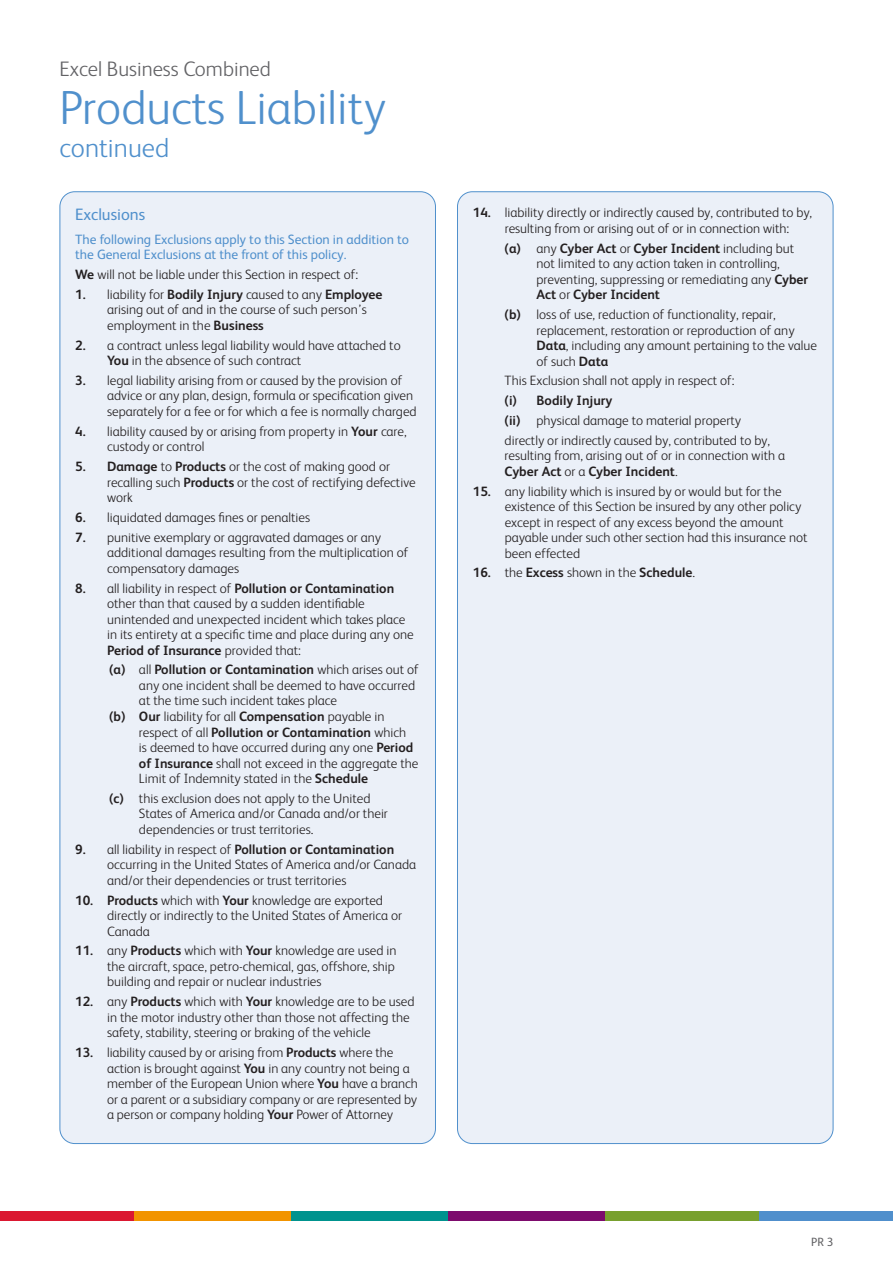
<style>
.page{position:relative;width:893px;height:1263px;background:#fff}
.page>*{position:absolute;margin:0;border:0;box-sizing:border-box;transform-origin:0 0}
.t1{font:300 48px "FS Albert";color:#5090cc}
.t2{font:300 27px "FS Albert";color:#5090cc}
.t3{font:300 21px "FS Albert";color:#636366}
.t4{font:16.5px "FS Albert";color:#5090cc}
.t5{font:300 13.5px/15.5px "FS Albert";color:#231f20}
.t6{font:13.5px/15.5px "FS Albert";color:#5090cc}
.t7{font:700 13.5px "FS Albert";color:#231f20}
.t8{font:12px "FS Albert";color:#636366}
.s1{font-weight:700}
.s2{font-weight:300}
</style>
<div class="page">
<img style="left:0;top:1212px;width:760px;height:8px">
<img style="left:760px;top:1212px;width:133px;height:8px">
<div style="left:457px;top:192px;width:376px;height:951px;background:#ebf0f8;border-radius:15px"></div>
<div style="left:60px;top:192px;width:375px;height:951px;background:#ebf0f8;border-radius:15px"></div>
<h3 class="t3" style="left:60px;top:55px;width:213px">Excel Business Combined</h3>
<p class="t1" style="left:60px;top:76px;width:328px">Products Liability</p>
<p class="t2" style="left:60px;top:130px;width:111px">continued</p>
<p class="t4" style="left:75px;top:203px;width:72px">Exclusions</p>
<p class="t6" style="left:75px;top:231px;width:335px">The following Exclusions apply to this Section in addition to the General Exclusions at the front of this policy.</p>
<p class="t5" style="left:75px;top:266px;width:284px"><span class="s1">We</span> will not be liable under this Section in respect of:</p>
<p class="t5" style="left:107px;top:286px;width:277px;text-indent:-32px"><span class="s1">1.</span> liability for <span class="s1">Bodily Injury</span> caused to any <span class="s1">Employee </span>arising out of and in the course of such person’s employment in the <span class="s1">Business</span></p>
<p class="t5" style="left:107px;top:337px;width:295px;text-indent:-32px"><span class="s1">2.</span> a contract unless legal liability would have attached to<br><span class="s1">You</span> in the absence of such contract</p>
<p class="t5" style="left:107px;top:372px;width:311px;text-indent:-32px"><span class="s1">3.</span> legal liability arising from or caused by the provision of advice or any plan, design, formula or specification given separately for a fee or for which a fee is normally charged</p>
<p class="t5" style="left:107px;top:423px;width:301px;text-indent:-32px"><span class="s1">4.</span> liability caused by or arising from property in <span class="s1">Your</span> care, custody or control</p>
<p class="t5" style="left:107px;top:458px;width:310px;text-indent:-32px"><span class="s1">5. Damage</span> to <span class="s1">Products</span> or the cost of making good or recalling such <span class="s1">Products</span> or the cost of rectifying defective work</p>
<p class="t5" style="left:75px;top:509px;width:237px"><span class="s1">6.</span> liquidated damages fines or penalties</p>
<p class="t5" style="left:107px;top:529px;width:303px;text-indent:-32px"><span class="s1">7.</span> punitive exemplary or aggravated damages or any additional damages resulting from the multiplication of compensatory damages</p>
<p class="t5" style="left:107px;top:579px;width:308px;text-indent:-32px"><span class="s1">8.</span> all liability in respect of <span class="s1">Pollution or Contamination </span>other than that caused by a sudden identifiable unintended and unexpected incident which takes place in its entirety at a specific time and place during any one <span class="s1">Period of Insurance</span> provided that:</p>
<p class="t5" style="left:139px;top:661px;width:281px;text-indent:-30px"><span class="s1">(a)</span> all <span class="s1">Pollution or Contamination</span> which arises out of any one incident shall be deemed to have occurred at the time such incident takes place</p>
<p class="t5" style="left:139px;top:708px;width:281px;text-indent:-30px"><span class="s1">(b) Our</span> liability for all <span class="s1">Compensation</span> payable in respect of all <span class="s1">Pollution or Contamination</span> which<br>is deemed to have occurred during any one <span class="s1">Period of Insurance</span> shall not exceed in the aggregate the Limit of Indemnity stated in the <span class="s1">Schedule</span></p>
<p class="t5" style="left:139px;top:790px;width:250px;text-indent:-30px"><span class="s1">(c)</span> this exclusion does not apply to the United<br>States of America and/or Canada and/or their dependencies or trust territories.</p>
<p class="t5" style="left:107px;top:841px;width:310px;text-indent:-32px"><span class="s1">9.</span> all liability in respect of <span class="s1">Pollution or Contamination </span>occurring in the United States of America and/or Canada and/or their dependencies or trust territories</p>
<p class="t5" style="left:107px;top:891px;width:297px;text-indent:-32px"><span class="s1">10. Products</span> which with <span class="s1">Your</span> knowledge are exported directly or indirectly to the United States of America or<br>Canada</p>
<p class="t5" style="left:107px;top:942px;width:291px;text-align:justify;text-indent:-32px"><span class="s1">11.</span> any <span class="s1">Products</span> which with <span class="s1">Your</span> knowledge are used in the aircraft, space, petro-chemical, gas, offshore, ship building and repair or nuclear industries</p>
<p class="t5" style="left:107px;top:993px;width:309px;text-indent:-32px"><span class="s1">12.</span> any <span class="s1">Products</span> which with <span class="s1">Your</span> knowledge are to be used in the motor industry other than those not affecting the safety, stability, steering or braking of the vehicle</p>
<p class="t5" style="left:107px;top:1044px;width:312px;text-indent:-32px"><span class="s1">13.</span> liability caused by or arising from <span class="s1">Products</span> where the action is brought against <span class="s1">You</span> in any country not being a member of the European Union where <span class="s1">You</span> have a branch or a parent or a subsidiary company or are represented by a person or company holding <span class="s1">Your</span> Power of Attorney</p>
<p class="t5" style="left:505px;top:204px;width:309px;text-indent:-32px"><span class="s1">14.</span> liability directly or indirectly caused by, contributed to by, resulting from or arising out of or in connection with:</p>
<p class="t5" style="left:536px;top:240px;width:273px;text-indent:-32px"><span class="s1">(a)</span> any <span class="s1">Cyber Act</span> or <span class="s1">Cyber Incident</span> including but not limited to any action taken in controlling, preventing, suppressing or remediating any <span class="s1">Cyber Act</span> or <span class="s1">Cyber Incident</span></p>
<p class="t5" style="left:536px;top:306px;width:282px;text-indent:-32px"><span class="s1">(b)</span> loss of use, reduction of functionality, repair, replacement, restoration or reproduction of any <span class="s1">Data</span>, including any amount pertaining to the value of such <span class="s1">Data</span></p>
<p class="t5" style="left:505px;top:372px;width:232px">This Exclusion shall not apply in respect of:</p>
<p class="t7" style="left:505px;top:391px;width:109px">(i) Bodily Injury</p>
<p class="t5" style="left:505px;top:412px;width:238px"><span class="s1">(ii)</span> physical damage to material property</p>
<p class="t5" style="left:505px;top:432px;width:282px">directly or indirectly caused by, contributed to by, resulting from, arising out of or in connection with a<br><span class="s1">Cyber Act</span> or a <span class="s1">Cyber Incident</span>.</p>
<p class="t5" style="left:505px;top:483px;width:304px;text-indent:-32px"><span class="s1">15.</span> any liability which is insured by or would but for the existence of this Section be insured by any other policy except in respect of any excess beyond the amount payable under such other section had this insurance not been effected</p>
<p class="t7" style="left:473px;top:564px;width:224px">16. <span class="s2">the</span> Excess <span class="s2">shown in the</span> Schedule<span class="s2">.</span></p>
<p class="t8" style="left:811px;top:1234px;width:24px">PR 3</p>
</div>
